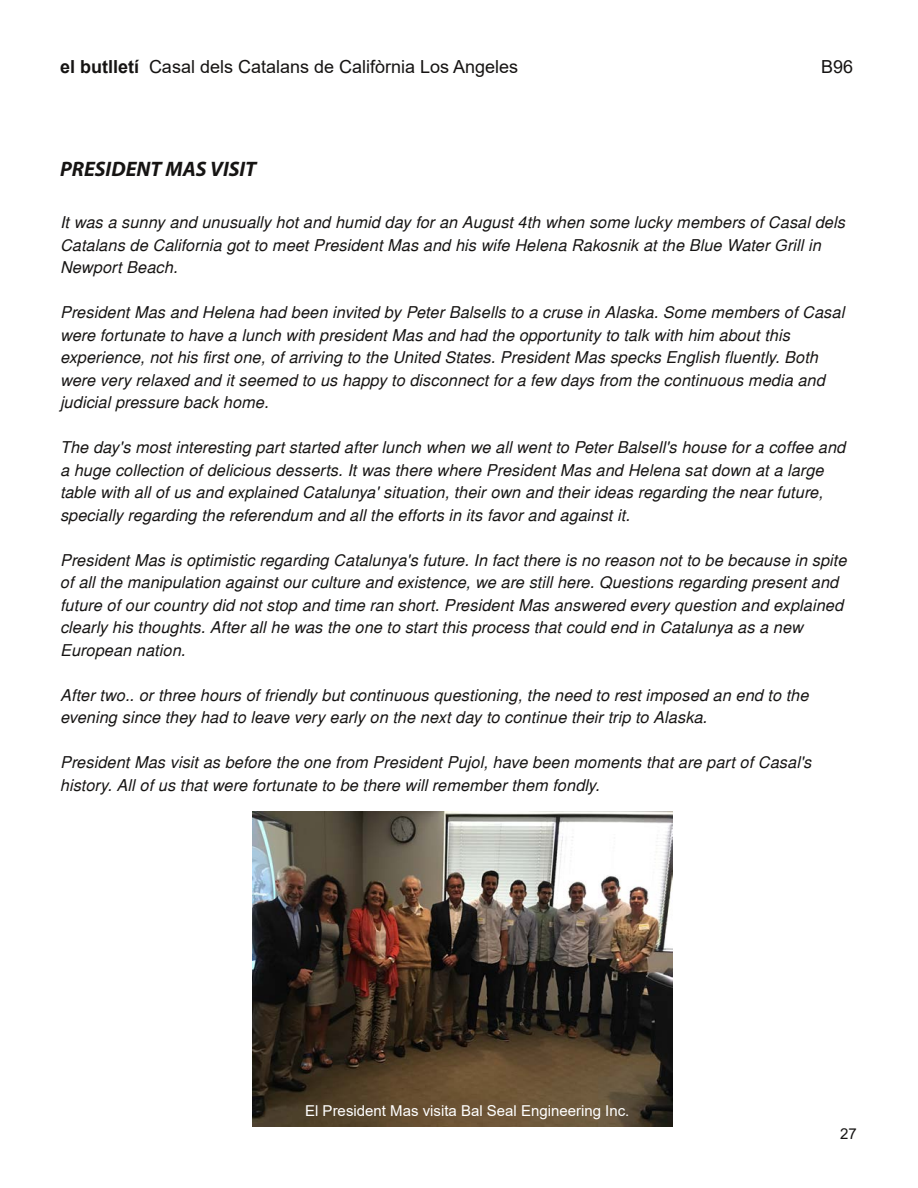
<style>
.page{position:relative;width:918px;height:1188px;background:#fff}
.page>*{position:absolute;margin:0;border:0;box-sizing:border-box;transform-origin:0 0}
.t1{font:italic 700 21px "Myriad Pro";color:#161413}
.t2{font:18px "Arial";color:#161413}
.t3{font:italic 16.5px/22.5px "A030";color:#161413}
.t4{font:15px "Arial";color:#fff}
.t5{font:15px "Arial";color:#161413}
.s1{font-weight:700}
</style>
<div class="page">
<img style="left:252px;top:811px;width:420px;height:315px">
<p class="t2" style="left:60px;top:54px;width:460px"><span class="s1">el butlletí</span> Casal dels Catalans de Califòrnia Los Angeles</p>
<p class="t2" style="left:821px;top:54px;width:34px">B96</p>
<p class="t1" style="left:60px;top:155px;width:198px">PRESIDENT MAS VISIT</p>
<p class="t3" style="left:60px;top:210px;width:786px">It was a sunny and unusually hot and humid day for an August 4th when some lucky members of Casal dels<br>Catalans de California got to meet President Mas and his wife Helena Rakosnik at the Blue Water Grill in<br>Newport Beach.</p>
<p class="t3" style="left:60px;top:300px;width:786px">President Mas and Helena had been invited by Peter Balsells to a cruse in Alaska. Some members of Casal were fortunate to have a lunch with president Mas and had the opportunity to talk with him about this experience, not his first one, of arriving to the United States. President Mas specks English fluently. Both were very relaxed and it seemed to us happy to disconnect for a few days from the continuous media and judicial pressure back home.</p>
<p class="t3" style="left:60px;top:435px;width:787px">The day's most interesting part started after lunch when we all went to Peter Balsell's house for a coffee and a huge collection of delicious desserts. It was there where President Mas and Helena sat down at a large table with all of us and explained Catalunya' situation, their own and their ideas regarding the near future, specially regarding the referendum and all the efforts in its favor and against it.</p>
<p class="t3" style="left:60px;top:548px;width:788px">President Mas is optimistic regarding Catalunya's future. In fact there is no reason not to be because in spite of all the manipulation against our culture and existence, we are still here. Questions regarding present and future of our country did not stop and time ran short. President Mas answered every question and explained clearly his thoughts. After all he was the one to start this process that could end in Catalunya as a new European nation.</p>
<p class="t3" style="left:60px;top:683px;width:750px">After two.. or three hours of friendly but continuous questioning, the need to rest imposed an end to the evening since they had to leave very early on the next day to continue their trip to Alaska.</p>
<p class="t3" style="left:60px;top:750px;width:753px">President Mas visit as before the one from President Pujol, have been moments that are part of Casal's history. All of us that were fortunate to be there will remember them fondly.</p>
<p class="t4" style="left:305px;top:1101px;width:326px">El President Mas visita Bal Seal Engineering Inc.</p>
<p class="t5" style="left:840px;top:1123px;width:18px">27</p>
</div>
